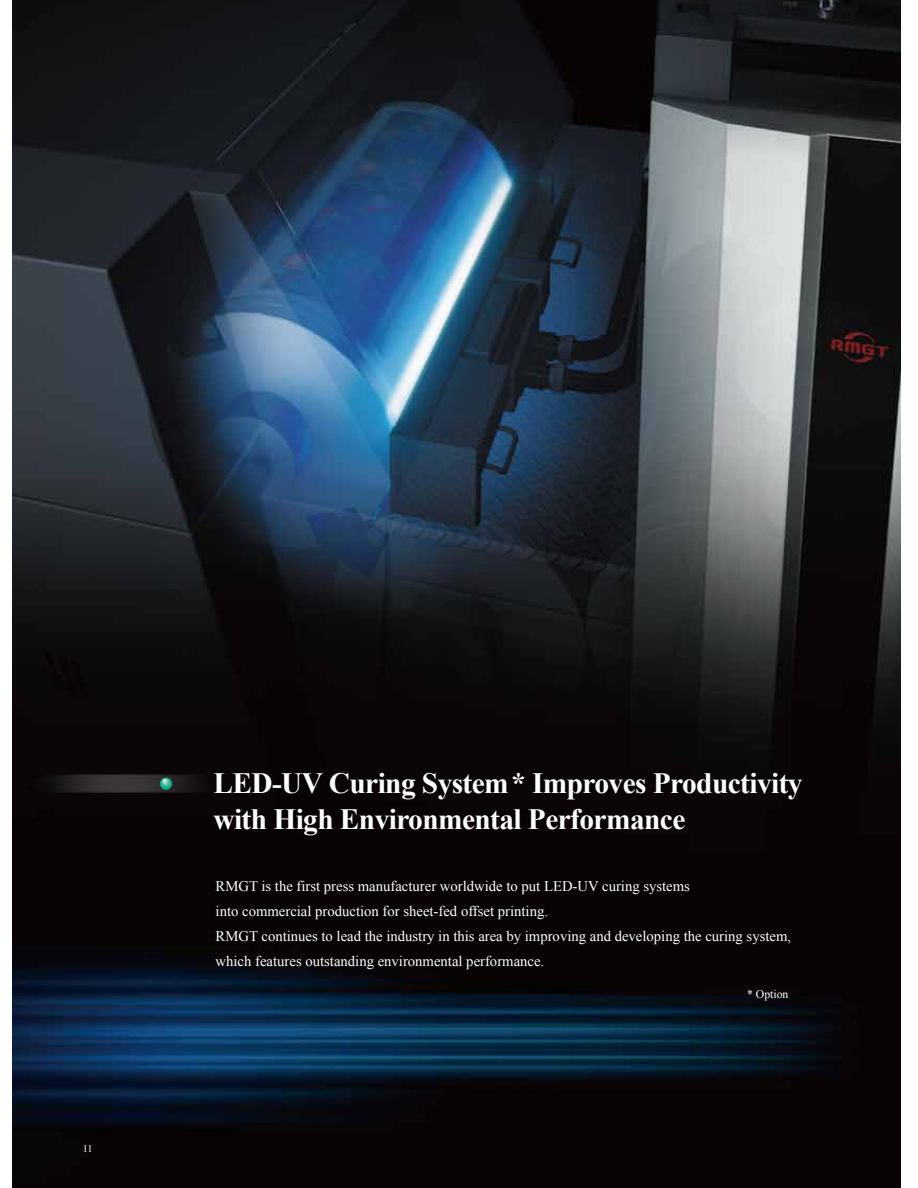
<style>
.page{position:relative;width:918px;height:1188px;background:#fff}
.page>*{position:absolute;margin:0;border:0;box-sizing:border-box;transform-origin:0 0}
.t1{font:700 29.4px/36.8px "Times New Roman";letter-spacing:-.02em;color:#fff}
.t2{font:14.7px/25px "Times New Roman";color:#fff}
.t3{font:11.7px "Times New Roman";letter-spacing:-.005em;color:#fff}
.t4{font:10.35px "Times New Roman";color:#fff}
</style>
<div class="page">
<img style="left:13px;top:0;width:887px;height:1188px">
<img style="left:25px;top:775px;width:190px;height:17px">
<svg style="left:160px;top:778px;width:12px;height:12px"></svg>
<p class="t4" style="left:83px;top:1141px;width:11px">11</p>
<p class="t1" style="left:213px;top:764px;width:591px">LED-UV Curing System* Improves Productivity with High Environmental Performance</p>
<p class="t2" style="left:216px;top:873px;width:577px">RMGT is the first press manufacturer worldwide to put LED-UV curing systems<br>into commercial production for sheet-fed offset printing.<br>RMGT continues to lead the industry in this area by improving and developing the curing system, which features outstanding environmental performance.</p>
<p class="t3" style="left:747px;top:986px;width:43px">* Option</p>
</div>
